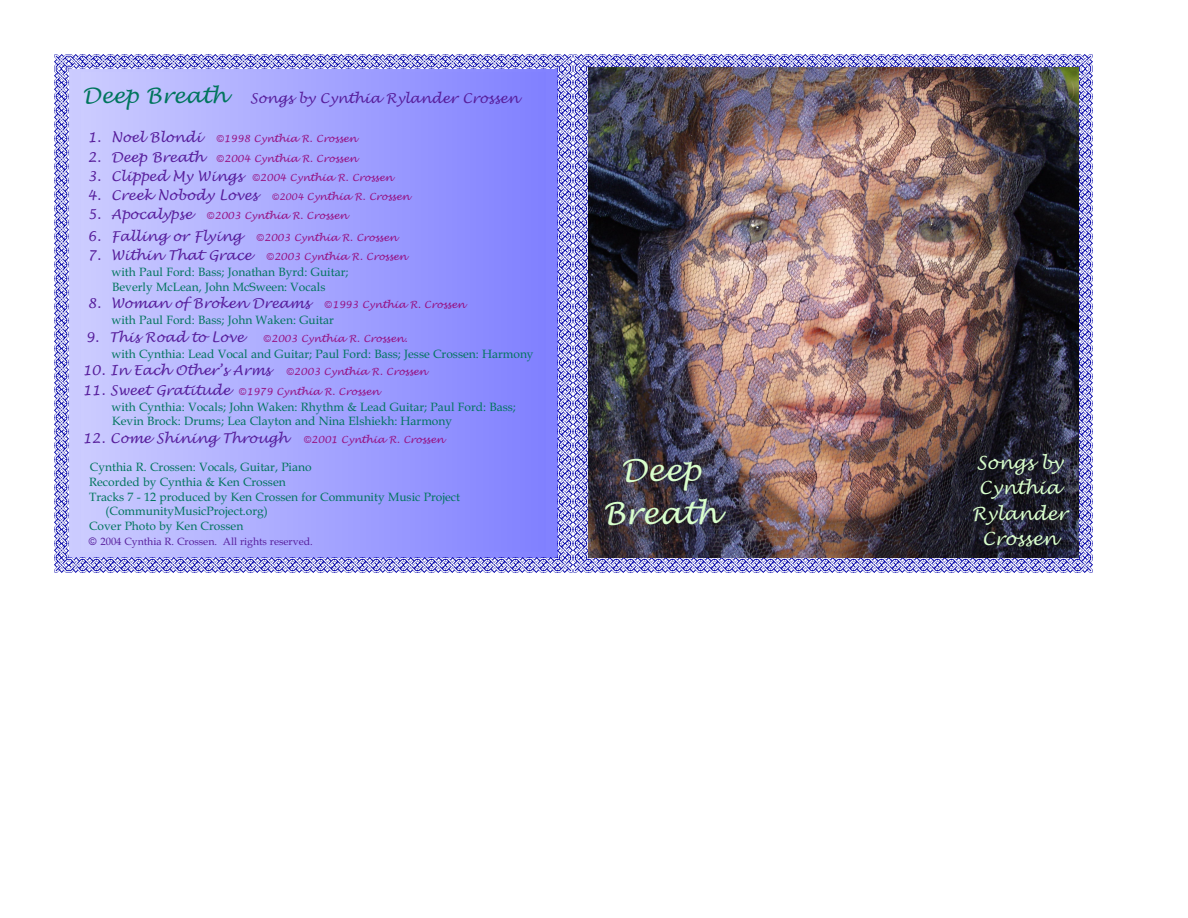
<style>
.page{position:relative;width:1188px;height:918px;background:#fff}
.page>*{position:absolute;margin:0;border:0;box-sizing:border-box;transform-origin:0 0}
.t1{font:italic 30px/42.5px "Lucida Handwriting";color:#d9ffcc;text-align:center}
.t2{font:italic 18px/25.5px "Lucida Handwriting";color:#d9ffcc;text-align:center}
.t3{font:italic 13.5px "Lucida Handwriting";color:#571e9c}
.t4{font:12px/14.5px "Book Antiqua";color:#00755d}
.t5{font:10.5px "Book Antiqua";color:#571e9c}
.t6{font:italic 9.75px "Lucida Handwriting";color:#960f81}
.s1{font-size:21px;color:#00755d}
.s2{font-size:13.5px;color:#571e9c}
.s3{font-family:"Arial";font-style:normal}
.s4{font-family:"Arial";font-style:normal;font-size:9px;color:#960f81}
.s5{font-size:9px;color:#960f81}
.s6{font-size:9.75px;color:#960f81}
.s7{font-family:"Arial";font-style:normal;font-size:9.75px;color:#960f81}
.s8{font-family:"Arial"}
</style>
<div class="page">
<div style="left:69px;top:69px;width:488px;height:488px;background:linear-gradient(to right,#ccf,#8181ff)"></div>
<img style="left:54px;top:54px;width:518px;height:15px">
<img style="left:557px;top:69px;width:15px;height:503px">
<img style="left:54px;top:557px;width:503px;height:15px">
<img style="left:54px;top:69px;width:15px;height:488px">
<img style="left:574px;top:54px;width:518px;height:15px">
<img style="left:1077px;top:69px;width:15px;height:503px">
<img style="left:574px;top:557px;width:503px;height:15px">
<img style="left:574px;top:69px;width:15px;height:488px">
<img style="left:589px;top:67px;width:489px;height:491px">
<div style="left:81px;top:73px;width:464px;height:479px;background:linear-gradient(to right,#ccf,#8181ff)"></div>
<p class="t3" style="left:82px;top:90px;width:438px"><span class="s1">Deep Breath</span> Songs by Cynthia Rylander Crossen</p>
<p class="t6" style="left:88px;top:133px;width:271px"><span class="s2">1. Noel Blondi</span> <span class="s3">©</span>1998 Cynthia R. Crossen</p>
<p class="t6" style="left:88px;top:153px;width:271px"><span class="s2">2. Deep Breath</span> <span class="s3">©</span>2004 Cynthia R. Crossen</p>
<p class="t6" style="left:88px;top:172px;width:307px"><span class="s2">3. Clipped My Wings</span> <span class="s3">©</span>2004 Cynthia R. Crossen</p>
<p class="t3" style="left:88px;top:187px;width:324px">4. Creek Nobody Loves <span class="s4">©</span><span class="s5">2004</span> <span class="s6">Cynthia R. Crossen</span></p>
<p class="t6" style="left:88px;top:210px;width:261px"><span class="s2">5. Apocalypse</span> <span class="s3">©</span>2003 Cynthia R. Crossen</p>
<p class="t6" style="left:88px;top:232px;width:311px"><span class="s2">6. Falling or Flying</span> <span class="s3">©</span>2003 Cynthia R. Crossen</p>
<p class="t6" style="left:88px;top:251px;width:321px"><span class="s2">7. Within That Grace</span> <span class="s3">©</span>2003 Cynthia R. Crossen</p>
<p class="t4" style="left:111px;top:265px;width:239px">with Paul Ford: Bass; Jonathan Byrd: Guitar;<br>Beverly McLean, John McSween: Vocals</p>
<p class="t3" style="left:88px;top:296px;width:379px">8. Woman of Broken Dreams <span class="s7">©</span><span class="s6">1993 Cynthia R. Crossen</span></p>
<p class="t4" style="left:111px;top:313px;width:224px">with Paul Ford: Bass; John Waken: Guitar</p>
<p class="t3" style="left:85px;top:329px;width:160px">9. This Road to Love</p>
<p class="t6" style="left:264px;top:333px;width:145px"><span class="s3">©</span>2003 Cynthia R. Crossen.</p>
<p class="t4" style="left:111px;top:347px;width:424px">with Cynthia: Lead Vocal and Guitar; Paul Ford: Bass; Jesse Crossen: Harmony</p>
<p class="t3" style="left:82px;top:363px;width:346px">10. In Each Other’s Arms <span class="s7">©</span><span class="s6">2003 Cynthia R. Crossen</span></p>
<p class="t6" style="left:82px;top:386px;width:298px"><span class="s2">11. Sweet Gratitude</span> <span class="s3">©</span>1979 Cynthia R. Crossen</p>
<p class="t4" style="left:111px;top:399px;width:406px">with Cynthia: Vocals; John Waken: Rhythm &amp; Lead Guitar; Paul Ford: Bass;<br>Kevin Brock: Drums; Lea Clayton and Nina Elshiekh: Harmony</p>
<p class="t3" style="left:82px;top:430px;width:363px">12. Come Shining Through <span class="s7">©</span><span class="s6">2001 Cynthia R. Crossen</span></p>
<p class="t4" style="left:90px;top:460px;width:223px">Cynthia R. Crossen: Vocals, Guitar, Piano</p>
<p class="t4" style="left:89px;top:475px;width:198px">Recorded by Cynthia &amp; Ken Crossen</p>
<p class="t4" style="left:89px;top:489px;width:373px">Tracks 7 - 12 produced by Ken Crossen for Community Music Project</p>
<p class="t4" style="left:106px;top:504px;width:164px">(CommunityMusicProject.org)</p>
<p class="t4" style="left:89px;top:518px;width:156px">Cover Photo by Ken Crossen</p>
<p class="t5" style="left:89px;top:535px;width:225px"><span class="s8">©</span> 2004 Cynthia R. Crossen. All rights reserved.</p>
<h1 class="t1" style="left:603px;top:450px;width:117px">Deep<br>Breath</h1>
<h2 class="t2" style="left:972px;top:450px;width:97px">Songs by<br>Cynthia<br>Rylander<br>Crossen</h2>
</div>
